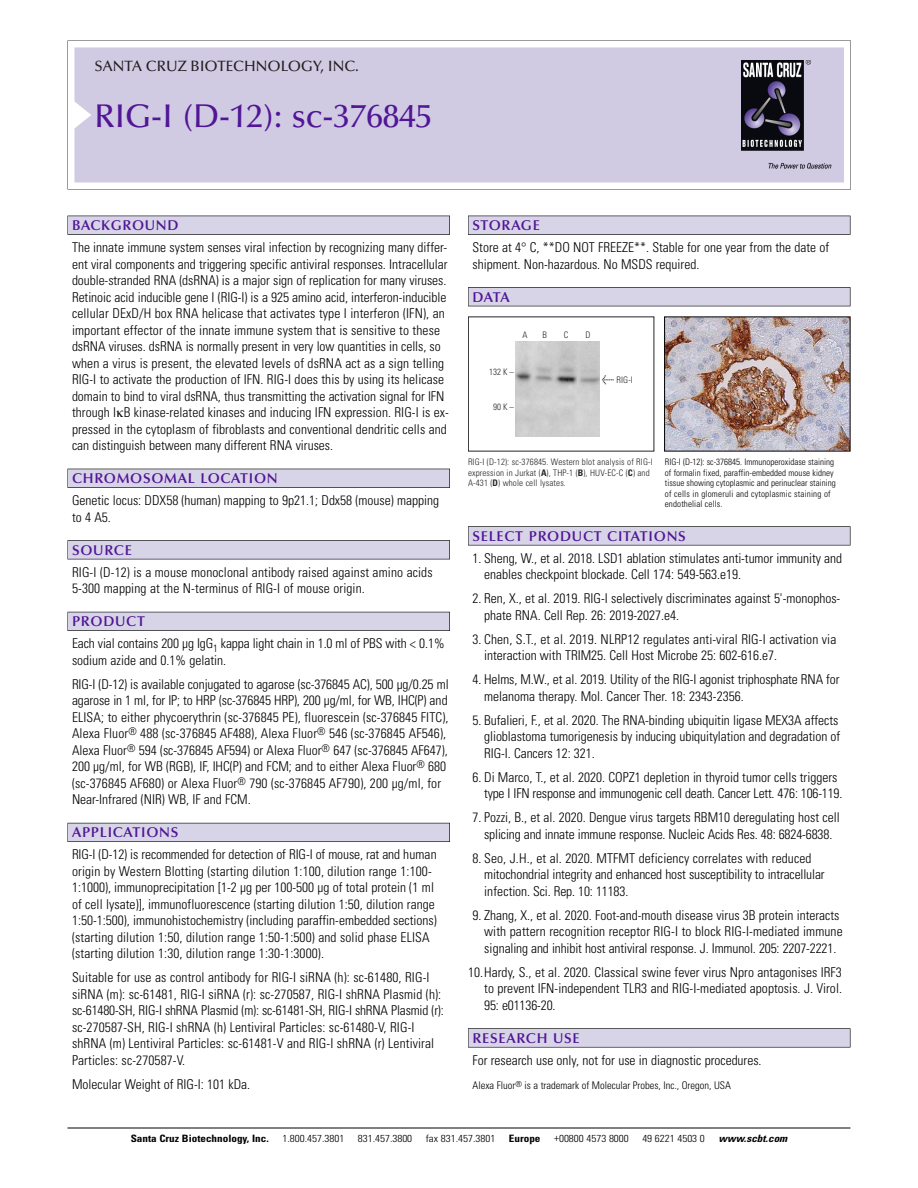
<style>
.page{position:relative;width:918px;height:1188px;background:#fff}
.page>*{position:absolute;margin:0;border:0;box-sizing:border-box;transform-origin:0 0}
.t1{font:500 33px "Optima";color:#511695}
.t2{font:500 15px "Optima";color:#231f20}
.t3{font:600 14.25px "Optima";letter-spacing:.05em;color:#511695}
.t4{font:300 condensed 13.5px/16.5px "Univers";color:#000}
.t5{font:300 condensed 10.5px "Univers";color:#000}
.t6{font:300 condensed 10.2px "Univers";color:#000;scale:1.1 1}
.t7{font:700 condensed 10.2px "Univers";color:#000;scale:1.1 1}
.t8{font:italic 700 condensed 10.2px "Univers";color:#000;scale:1.1 1}
.t9{font:300 condensed 9px/10.5px "Univers";letter-spacing:.005em;color:#000}
.t10{font:300 condensed 9px/10.5px "Univers";letter-spacing:.015em;color:#272627}
.s1{font-family:"Meta Plus";font-weight:400;font-stretch:normal;font-size:10.5px}
.s2{font-weight:700}
</style>
<div class="page">
<svg style="left:68px;top:40px;width:783px;height:149px"></svg>
<div style="left:74px;top:47px;width:770px;height:135px;background:#d1cae3"></div>
<img style="left:741px;top:60px;width:90px;height:108px">
<div style="left:68px;top:216px;width:382px;height:19px;background:#535256"></div>
<div style="left:68px;top:216px;width:381px;height:18px;background:#d7d4e8"></div>
<div style="left:68px;top:469px;width:382px;height:19px;background:#525156"></div>
<div style="left:68px;top:469px;width:381px;height:18px;background:#d7d4e8"></div>
<div style="left:68px;top:540px;width:382px;height:19px;background:#545357"></div>
<div style="left:68px;top:541px;width:381px;height:18px;background:#d7d4e8"></div>
<div style="left:68px;top:612px;width:382px;height:19px;background:#535259"></div>
<div style="left:68px;top:612px;width:381px;height:18px;background:#d7d4e8"></div>
<div style="left:68px;top:823px;width:382px;height:19px;background:#595860"></div>
<div style="left:68px;top:823px;width:381px;height:18px;background:#d7d4e8"></div>
<div style="left:468px;top:216px;width:382px;height:19px;background:#535256"></div>
<div style="left:468px;top:216px;width:382px;height:18px;background:#d7d4e8"></div>
<div style="left:468px;top:287px;width:382px;height:19px;background:#515155"></div>
<div style="left:468px;top:288px;width:382px;height:18px;background:#d7d4e8"></div>
<div style="left:468px;top:526px;width:382px;height:19px;background:#575659"></div>
<div style="left:468px;top:527px;width:382px;height:18px;background:#d7d4e8"></div>
<svg style="left:468px;top:1028px;width:382px;height:20px"></svg>
<div style="left:468px;top:1029px;width:382px;height:18px;background:#d7d4e8"></div>
<hr style="left:68px;top:1128px;width:782px;height:1px;background:#000">
<img style="left:515px;top:342px;width:85px;height:95px">
<img style="left:666px;top:318px;width:182px;height:132px">
<p class="t2" style="left:94px;top:60px;width:266px">SANTA CRUZ BIOTECHNOLOGY, INC.</p>
<p class="t1" style="left:94px;top:102px;width:339px">RIG-I (D-12): sc-376845</p>
<p class="t3" style="left:72px;top:219px;width:108px">BACKGROUND</p>
<p class="t4" style="left:72px;top:240px;width:378px">The innate immune system senses viral infection by recognizing many differ&shy;ent viral components and triggering specific antiviral responses. Intracellular double-stranded RNA (dsRNA) is a major sign of replication for many viruses.<br>Retinoic acid inducible gene I (RIG-I) is a 925 amino acid, interferon-inducible cellular DExD/H box RNA helicase that activates type I interferon (IFN), an important effector of the innate immune system that is sensitive to these dsRNA viruses. dsRNA is normally present in very low quantities in cells, so when a virus is present, the elevated levels of dsRNA act as a sign telling RIG-I to activate the production of IFN. RIG-I does this by using its helicase domain to bind to viral dsRNA, thus transmitting the activation signal for IFN through I B kinase-related kinases and inducing IFN expression. RIG-I is ex&shy;pressed in the cytoplasm of fibroblasts and conventional dendritic cells and can distinguish between many different RNA viruses.</p>
<p class="t3" style="left:72px;top:472px;width:207px">CHROMOSOMAL LOCATION</p>
<p class="t4" style="left:72px;top:493px;width:368px">Genetic locus: DDX58 (human) mapping to 9p21.1; Ddx58 (mouse) mapping to 4 A5.</p>
<p class="t3" style="left:72px;top:544px;width:61px">SOURCE</p>
<p class="t4" style="left:72px;top:565px;width:362px">RIG-I (D-12) is a mouse monoclonal antibody raised against amino acids<br>5-300 mapping at the N-terminus of RIG-I of mouse origin.</p>
<p class="t3" style="left:72px;top:615px;width:74px">PRODUCT</p>
<p class="t4" style="left:72px;top:637px;width:374px">Each vial contains 200 µg IgG<sub>1</sub> kappa light chain in 1.0 ml of PBS with &lt; 0.1% sodium azide and 0.1% gelatin.</p>
<p class="t4" style="left:72px;top:677px;width:378px">RIG-I (D-12) is available conjugated to agarose (sc-376845 AC), 500 µg/0.25 ml agarose in 1 ml, for IP; to HRP (sc-376845 HRP), 200 µg/ml, for WB, IHC(P) and ELISA; to either phycoerythrin (sc-376845 PE), fluorescein (sc-376845 FITC), Alexa Fluor<sup>®</sup> 488 (sc-376845 AF488), Alexa Fluor<sup>®</sup> 546 (sc-376845 AF546), Alexa Fluor<sup>®</sup> 594 (sc-376845 AF594) or Alexa Fluor<sup>®</sup> 647 (sc-376845 AF647), 200 µg/ml, for WB (RGB), IF, IHC(P) and FCM; and to either Alexa Fluor<sup>®</sup> 680 (sc-376845 AF680) or Alexa Fluor<sup>®</sup> 790 (sc-376845 AF790), 200 µg/ml, for Near-Infrared (NIR) WB, IF and FCM.</p>
<p class="t3" style="left:72px;top:826px;width:108px">APPLICATIONS</p>
<p class="t4" style="left:72px;top:848px;width:366px">RIG-I (D-12) is recommended for detection of RIG-I of mouse, rat and human origin by Western Blotting (starting dilution 1:100, dilution range 1:100- 1:1000), immunoprecipitation [1-2 µg per 100-500 µg of total protein (1 ml of cell lysate)], immunofluorescence (starting dilution 1:50, dilution range 1:50-1:500), immunohistochemistry (including paraffin-embedded sections) (starting dilution 1:50, dilution range 1:50-1:500) and solid phase ELISA (starting dilution 1:30, dilution range 1:30-1:3000).</p>
<p class="t4" style="left:72px;top:971px;width:373px">Suitable for use as control antibody for RIG-I siRNA (h): sc-61480, RIG-I siRNA (m): sc-61481, RIG-I siRNA (r): sc-270587, RIG-I shRNA Plasmid (h): sc-61480-SH, RIG-I shRNA Plasmid (m): sc-61481-SH, RIG-I shRNA Plasmid (r): sc-270587-SH, RIG-I shRNA (h) Lentiviral Particles: sc-61480-V, RIG-I shRNA (m) Lentiviral Particles: sc-61481-V and RIG-I shRNA (r) Lentiviral Particles: sc-270587-V.</p>
<p class="t4" style="left:72px;top:1077px;width:180px">Molecular Weight of RIG-I: 101 kDa.</p>
<p class="t3" style="left:473px;top:219px;width:69px">STORAGE</p>
<p class="t4" style="left:473px;top:240px;width:358px">Store at 4° C, **DO NOT FREEZE**. Stable for one year from the date of shipment. Non-hazardous. No MSDS required.</p>
<p class="t3" style="left:473px;top:291px;width:39px">DATA</p>
<p class="t10" style="left:522px;top:331px;width:7px">A</p>
<p class="t10" style="left:542px;top:331px;width:6px">B</p>
<p class="t10" style="left:564px;top:331px;width:6px">C</p>
<p class="t10" style="left:586px;top:331px;width:7px">D</p>
<p class="t10" style="left:489px;top:368px;width:26px">132 K –</p>
<p class="t10" style="left:493px;top:402px;width:22px">90K–</p>
<p class="t10" style="left:602px;top:375px;width:33px"><span class="s1">&lt;</span> RIG-I</p>
<p class="t10" style="left:468px;top:458px;width:186px">RIG-I (D-12): sc-376845. Western blot analysis of RIG-I expression in Jurkat (<span class="s2">A</span>), THP-1 (<span class="s2">B</span>), HUV-EC-C (<span class="s2">C</span>) and<br>A-431 (<span class="s2">D</span>) whole cell lysates.</p>
<p class="t9" style="left:665px;top:458px;width:172px">RIG-I (D-12): sc-376845. Immunoperoxidase staining of formalin fixed, paraffin-embedded mouse kidney tissue showing cytoplasmic and perinuclear staining of cells in glomeruli and cytoplasmic staining of endothelial cells.</p>
<p class="t3" style="left:473px;top:530px;width:215px">SELECT PRODUCT CITATIONS</p>
<p class="t4" style="left:484px;top:551px;width:359px;text-indent:-12px">1. Sheng, W., et al. 2018. LSD1 ablation stimulates anti-tumor immunity and enables checkpoint blockade. Cell 174: 549-563.e19.</p>
<p class="t4" style="left:484px;top:592px;width:358px;text-indent:-12px">2. Ren, X., et al. 2019. RIG-I selectively discriminates against 5'-monophos&shy;phate RNA. Cell Rep. 26: 2019-2027.e4.</p>
<p class="t4" style="left:484px;top:632px;width:354px;text-indent:-12px">3. Chen, S.T., et al. 2019. NLRP12 regulates anti-viral RIG-I activation via interaction with TRIM25. Cell Host Microbe 25: 602-616.e7.</p>
<p class="t4" style="left:484px;top:673px;width:357px;text-indent:-12px">4. Helms, M.W., et al. 2019. Utility of the RIG-I agonist triphosphate RNA for melanoma therapy. Mol. Cancer Ther. 18: 2343-2356.</p>
<p class="t4" style="left:484px;top:713px;width:358px;text-indent:-12px">5. Bufalieri, F., et al. 2020. The RNA-binding ubiquitin ligase MEX3A affects glioblastoma tumorigenesis by inducing ubiquitylation and degradation of<br>RIG-I. Cancers 12: 321.</p>
<p class="t4" style="left:484px;top:770px;width:360px;text-indent:-12px">6. Di Marco, T., et al. 2020. COPZ1 depletion in thyroid tumor cells triggers type I IFN response and immunogenic cell death. Cancer Lett. 476: 106-119.</p>
<p class="t4" style="left:473px;top:811px;width:369px;text-align:center">7. Pozzi, B., et al. 2020. Dengue virus targets RBM10 deregulating host cell splicing and innate immune response. Nucleic Acids Res. 48: 6824-6838.</p>
<p class="t4" style="left:484px;top:851px;width:342px;text-indent:-12px">8. Seo, J.H., et al. 2020. MTFMT deficiency correlates with reduced mitochondrial integrity and enhanced host susceptibility to intracellular infection. Sci. Rep. 10: 11183.</p>
<p class="t4" style="left:484px;top:908px;width:360px;text-indent:-12px">9. Zhang, X., et al. 2020. Foot-and-mouth disease virus 3B protein interacts with pattern recognition receptor RIG-I to block RIG-I-mediated immune signaling and inhibit host antiviral response. J. Immunol. 205: 2207-2221.</p>
<p class="t4" style="left:484px;top:965px;width:359px;text-align:justify;text-indent:-16px">10.Hardy, S., et al. 2020. Classical swine fever virus Npro antagonises IRF3 to prevent IFN-independent TLR3 and RIG-I-mediated apoptosis. J. Virol.<br>95: e01136-20.</p>
<p class="t3" style="left:473px;top:1032px;width:109px">RESEARCH USE</p>
<p class="t4" style="left:473px;top:1053px;width:291px">For research use only, not for use in diagnostic procedures.</p>
<p class="t5" style="left:473px;top:1081px;width:260px">Alexa Fluor<sup>®</sup> is a trademark of Molecular Probes, Inc., Oregon, USA</p>
<p class="t7" style="left:131px;top:1135px;width:127px">Santa Cruz Biotechnology, Inc.</p>
<p class="t6" style="left:282px;top:1135px;width:58px">1.800.457.3801</p>
<p class="t6" style="left:358px;top:1135px;width:51px">831.457.3800</p>
<p class="t6" style="left:426px;top:1135px;width:65px">fax 831.457.3801</p>
<p class="t7" style="left:509px;top:1135px;width:30px">Europe</p>
<p class="t6" style="left:554px;top:1135px;width:69px">+00800 4573 8000</p>
<p class="t6" style="left:642px;top:1135px;width:58px">49 6221 4503 0</p>
<p class="t8" style="left:719px;top:1135px;width:66px">www.scbt.com</p>
</div>
